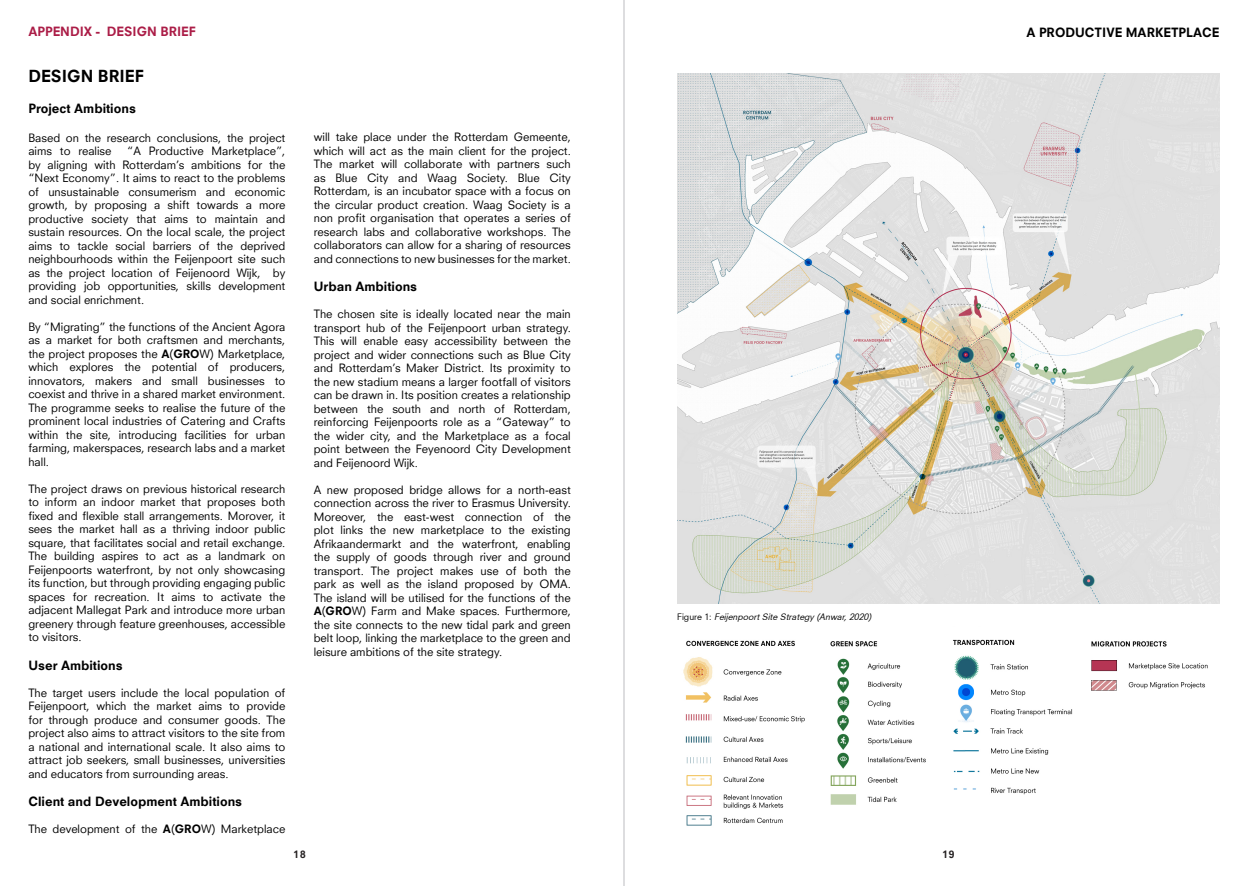
<style>
.page{position:relative;width:1248px;height:886px;background:#fff}
.page>*{position:absolute;margin:0;border:0;box-sizing:border-box;transform-origin:0 0}
.text__NeuzeitsHeavy{font:16.25px "Neuzeit S Heavy";color:#000}
.text__Neuzeits__10pt{font:12.5px "Neuzeit S Heavy";color:#000}
.text__NeuzeitsHeavy-2{font:12.5px "Neuzeit S Heavy";color:#000}
.subtitle__Neuzeits{font:12.5px "Neuzeit S Heavy";color:#ab1d47}
.text__Neuzeits__10pt-2{font:11.25px/13.5px "Neuzeit SLT";color:#000;text-align:justify}
.t1{font:10px "Neuzeit S Heavy";color:#231f20}
.subtitle__Neuzeits-2{font:italic 8.75px "Neuzeit S";color:#000}
.s1{font-weight:800}
.s2{font-style:normal}
</style>
<div class="page">
<hr style="left:623px;top:0;width:1px;height:886px;background:#bcbdc0">
<img style="left:677px;top:74px;width:542px;height:529px">
<img style="left:683px;top:640px;width:122px;height:186px">
<img style="left:953px;top:639px;width:120px;height:156px">
<img style="left:830px;top:641px;width:96px;height:164px">
<img style="left:1034px;top:639px;width:174px;height:55px">
<p class="subtitle__Neuzeits" style="left:28px;top:24px;width:169px">APPENDIX - DESIGN BRIEF</p>
<p class="text__NeuzeitsHeavy" style="left:28px;top:66px;width:117px">DESIGN BRIEF</p>
<p class="text__Neuzeits__10pt" style="left:28px;top:101px;width:109px">Project Ambitions</p>
<p class="text__Neuzeits__10pt-2" style="left:28px;top:130px;width:258px">Based on the research conclusions, the project aims to realise</p>
<p class="text__Neuzeits__10pt-2" style="left:28px;top:144px;width:258px;text-indent:99px">“A Productive Marketplace”, by aligning with Rotterdam’s ambitions for the “Next Economy”. It aims to react to the problems of unsustainable consumerism and economic growth, by proposing a shift towards a more productive society that aims to maintain and sustain resources. On the local scale, the project aims to tackle social barriers of the deprived neighbourhoods within the Feijenpoort site such as the project location of Feijenoord Wijk, by providing job opportunities, skills development and social enrichment.</p>
<p class="text__Neuzeits__10pt-2" style="left:28px;top:319px;width:258px">By “Migrating” the functions of the Ancient Agora as a market for both craftsmen and merchants, the project proposes the <span class="s1">A</span>(<span class="s1">GRO</span>W) Marketplace, which explores the potential of producers, innovators, makers and small businesses to coexist and thrive in a shared market environment.<br>The programme seeks to realise the future of the prominent local industries of Catering and Crafts within the site, introducing facilities for urban farming, makerspaces, research labs and a market hall.</p>
<p class="text__Neuzeits__10pt-2" style="left:28px;top:481px;width:258px">The project draws on previous historical research to inform an indoor market that proposes both fixed and flexible stall arrangements. Morover, it sees the market hall as a thriving indoor public square, that facilitates social and retail exchange.<br>The building aspires to act as a landmark on Feijenpoorts waterfront, by not only showcasing its function, but through providing engaging public spaces for recreation. It aims to activate the adjacent Mallegat Park and introduce more urban greenery through feature greenhouses, accessible to visitors.</p>
<p class="text__Neuzeits__10pt" style="left:28px;top:657px;width:96px">User Ambitions</p>
<p class="text__Neuzeits__10pt-2" style="left:28px;top:685px;width:258px">The target users include the local population of Feijenpoort, which the market aims to provide for through produce and consumer goods. The project also aims to attract visitors to the site from a national and international scale. It also aims to attract job seekers, small businesses, universities and educators from surrounding areas.</p>
<p class="text__Neuzeits__10pt" style="left:28px;top:794px;width:215px">Client and Development Ambitions</p>
<p class="text__Neuzeits__10pt-2" style="left:28px;top:822px;width:258px">The development of the <span class="s1">A</span>(<span class="s1">GRO</span>W) Marketplace</p>
<p class="text__Neuzeits__10pt-2" style="left:314px;top:130px;width:258px">will take place under the Rotterdam Gemeente, which will act as the main client for the project.<br>The market will collaborate with partners such as Blue City and Waag Society. Blue City Rotterdam, is an incubator space with a focus on the circular product creation. Waag Society is a non profit organisation that operates a series of research labs and collaborative workshops. The collaborators can allow for a sharing of resources and connections to new businesses for the market.</p>
<p class="text__Neuzeits__10pt" style="left:314px;top:279px;width:105px">Urban Ambitions</p>
<p class="text__Neuzeits__10pt-2" style="left:314px;top:307px;width:258px">The chosen site is ideally located near the main transport hub of the Feijenpoort urban strategy.<br>This will enable easy accessibility between the project and wider connections such as Blue City and Rotterdam’s Maker District. Its proximity to the new stadium means a larger footfall of visitors can be drawn in. Its position creates a relationship between the south and north of Rotterdam, reinforcing Feijenpoorts role as a “Gateway” to the wider city, and the Marketplace as a focal point between the Feyenoord City Development and Feijenoord Wijk.</p>
<p class="text__Neuzeits__10pt-2" style="left:314px;top:483px;width:258px">A new proposed bridge allows for a north-east connection across the river to Erasmus University.<br>Moreover, the east-west connection of the plot links the new marketplace to the existing Afrikaandermarkt and the waterfront, enabling the supply of goods through river and ground transport. The project makes use of both the park as well as the island proposed by OMA.<br>The island will be utilised for the functions of the <span class="s1">A</span>(<span class="s1">GRO</span>W) Farm and Make spaces. Furthermore, the site connects to the new tidal park and green belt loop, linking the marketplace to the green and leisure ambitions of the site strategy.</p>
<p class="subtitle__Neuzeits-2" style="left:677px;top:611px;width:198px"><span class="s2">F i g u r e 1 :</span> FeijenpoortSite Strategy (Anwar,2020)</p>
<p class="t1" style="left:293px;top:848px;width:14px">18</p>
<p class="t1" style="left:942px;top:848px;width:14px">19</p>
<p class="text__NeuzeitsHeavy-2" style="left:1026px;top:24px;width:195px">A PRODUCTIVE MARKETPLACE</p>
</div>
